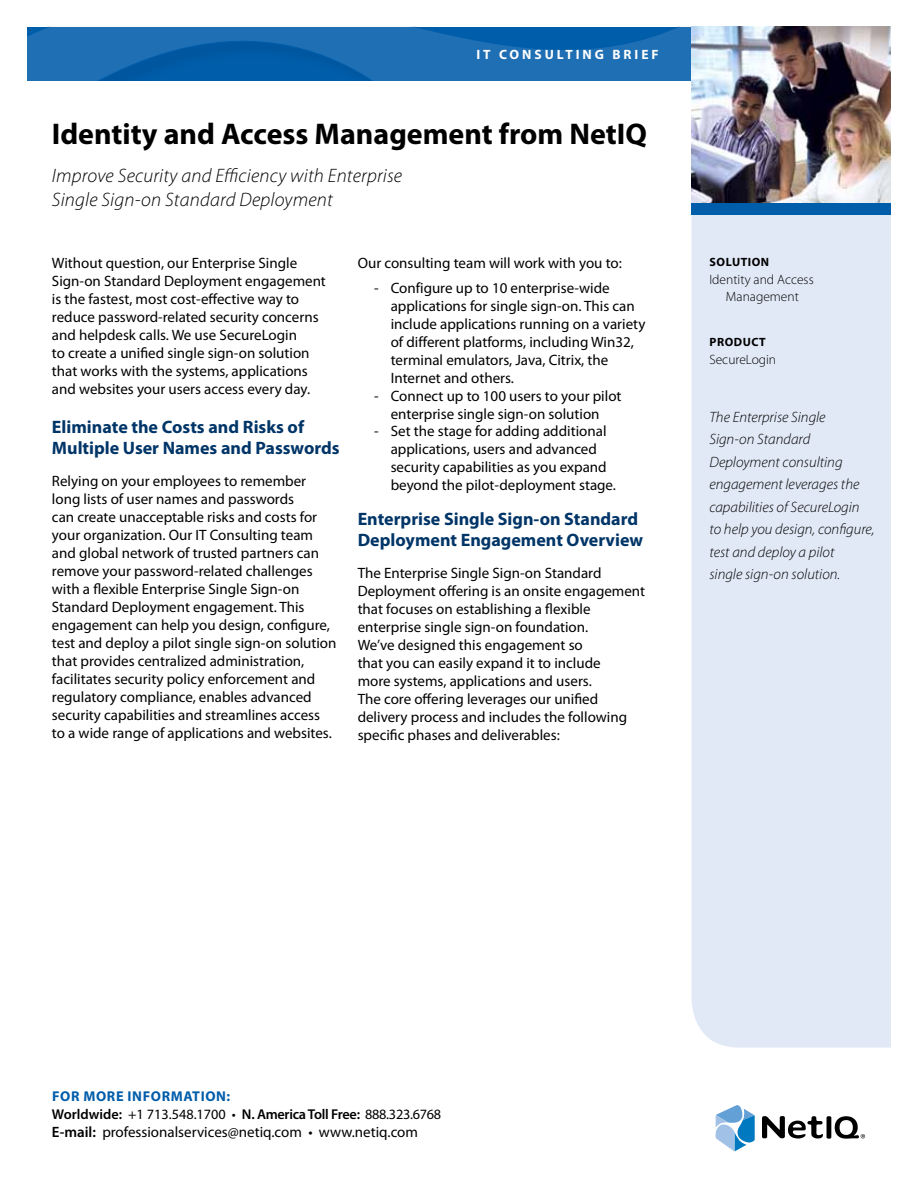
<style>
.page{position:relative;width:918px;height:1188px;background:#fff}
.page>*{position:absolute;margin:0;border:0;box-sizing:border-box;transform-origin:0 0}
.t1{font:700 30px "Myriad Pro";color:#000}
.t2{font:italic 300 19.5px/24px "Myriad Pro";letter-spacing:.01em;color:#000}
.t3{font:700 18px/21px "Myriad Pro";color:#003568}
.t4{font:15px/18px "Myriad Pro";color:#000}
.t5{font:italic 300 15px/22.5px "Myriad Pro";color:#000}
.t6{font:600 14.25px/18px "Myriad Pro";letter-spacing:-.02em;color:#000}
.t7{font:700 14.25px "Myriad Pro";letter-spacing:.045em;color:#005daa}
.t8{font:300 13.5px/18px "Myriad Pro";color:#000;text-align:center}
.t9{font:700 13.5px "Myriad Pro";letter-spacing:.22em;color:#fff}
.t10{font:700 12px "Myriad Pro";letter-spacing:.045em;color:#000}
.s1{font-weight:700;color:#005daa}
.s2{font-weight:400}
.s3{font-weight:600}
</style>
<div class="page">
<svg style="left:27px;top:27px;width:665px;height:54px;background:#1568b0"></svg>
<div style="left:692px;top:215px;width:199px;height:833px;background:#e1e9f6"></div>
<svg style="left:716px;top:1105px;width:39px;height:46px"></svg>
<hr style="left:827px;top:1116px;width:4px;height:23px;background:#000;border-radius:2px">
<svg style="left:835px;top:1116px;width:30px;height:23px"></svg>
<svg style="left:762px;top:1116px;width:61px;height:23px"></svg>
<div style="left:692px;top:176px;width:199px;height:39px;background:#005daa"></div>
<img style="left:692px;top:27px;width:199px;height:175px">
<p class="t9" style="left:476px;top:46px;width:184px">IT CONSULTING Bri ef</p>
<h1 class="t1" style="left:52px;top:114px;width:596px">Identity and Access Management from NetIQ</h1>
<h2 class="t2" style="left:52px;top:163px;width:352px">Improve Security and Efficiency with Enterprise<br>Single Sign-on Standard Deployment</h2>
<p class="t4" style="left:52px;top:253px;width:275px">Without question, our Enterprise Single Sign-on Standard Deployment engagement is the fastest, most cost-effective way to reduce password-related security concerns and helpdesk calls. We use SecureLogin<br>to create a unified single sign-on solution that works with the systems, applications and websites your users access every day.</p>
<p class="t3" style="left:52px;top:416px;width:289px">Eliminate the Costs and Risks of<br>Multiple User Names and Passwords</p>
<p class="t4" style="left:52px;top:471px;width:286px">Relying on your employees to remember long lists of user names and passwords<br>can create unacceptable risks and costs for your organization. Our IT Consulting team and global network of trusted partners can remove your password-related challenges with a flexible Enterprise Single Sign-on Standard Deployment engagement. This engagement can help you design, configure, test and deploy a pilot single sign-on solution that provides centralized administration, facilitates security policy enforcement and regulatory compliance, enables advanced security capabilities and streamlines access to a wide range of applications and websites.</p>
<p class="t4" style="left:358px;top:253px;width:266px">Our consulting team will work with you to:</p>
<p class="t4" style="left:391px;top:278px;width:256px;text-indent:-16px">- Configure up to 10 enterprise-wide applications for single sign-on. This can include applications running on a variety of different platforms, including Win32, terminal emulators, Java, Citrix, the Internet and others.</p>
<p class="t4" style="left:374px;top:386px;width:249px;text-align:center">- Connect up to 100 users to your pilot enterprise single sign-on solution</p>
<p class="t4" style="left:391px;top:422px;width:227px;text-indent:-16px">- Set the stage for adding additional applications, users and advanced security capabilities as you expand beyond the pilot-deployment stage.</p>
<p class="t3" style="left:358px;top:508px;width:287px">Enterprise Single Sign-on Standard<br>Deployment Engagement Overview</p>
<p class="t4" style="left:358px;top:563px;width:289px">The Enterprise Single Sign-on Standard Deployment offering is an onsite engagement that focuses on establishing a flexible enterprise single sign-on foundation.<br>We’ve designed this engagement so<br>that you can easily expand it to include<br>more systems, applications and users.<br>The core offering leverages our unified delivery process and includes the following specific phases and deliverables:</p>
<p class="t10" style="left:710px;top:254px;width:46px">Solution</p>
<p class="t8" style="left:709px;top:270px;width:106px">Identity and Access<br>Management</p>
<p class="t10" style="left:710px;top:334px;width:17px">Produc</p>
<p class="t10" style="left:759px;top:334px;width:8px">t</p>
<p class="t8" style="left:709px;top:351px;width:68px">SecureLogin</p>
<p class="t5" style="left:709px;top:405px;width:167px">The Enterprise Single<br>Sign-on Standard<br>Deployment consulting engagement leverages the capabilities of SecureLogin to help you design, configure, test and deploy a pilot<br>single sign-on solution.</p>
<p class="t7" style="left:52px;top:1087px;width:150px">For more in formation</p>
<p class="t6" style="left:52px;top:1087px;width:391px;text-indent:175px"><span class="s1">:<br></span>Worldwide: <span class="s2">+1 713.548.1700 •</span> N. America Toll Free: <span class="s2">888.323.6768</span></p>
<p class="t4" style="left:52px;top:1123px;width:368px"><span class="s3">E-mail:</span> professionalservices@netiq.com • www.netiq.com</p>
</div>
